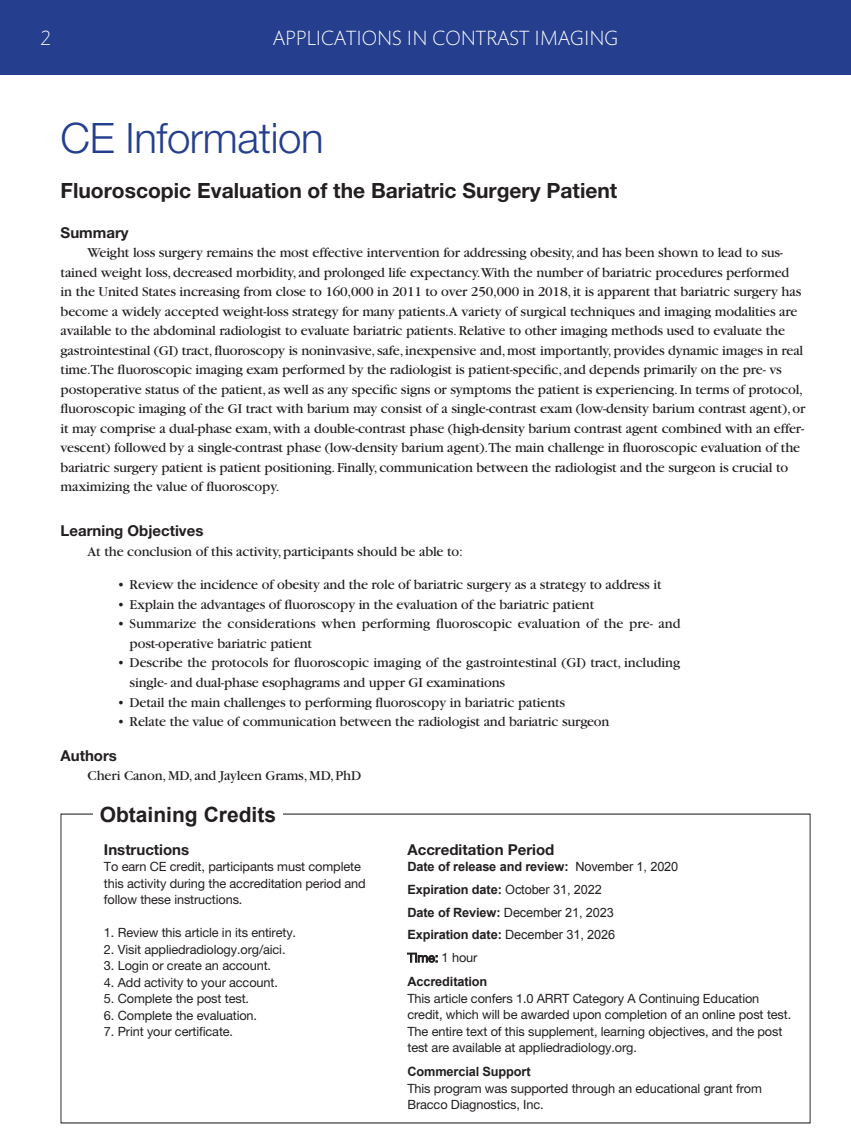
<style>
.page{position:relative;width:851px;height:1148px;background:#fff}
.page>*{position:absolute;margin:0;border:0;box-sizing:border-box;transform-origin:0 0}
.Bracco_title{font:300 42px "Helvetica Neue";letter-spacing:-.01em;color:#253f8e}
.CE-info-head{font:700 21px "Helvetica Neue";color:#231f20}
.t1{font:300 21px "Mundo Sans Pro";color:#fff}
.Article_title{font:700 21px "Arial";color:#231f20}
.sidebar_subhead{font:700 15px "Helvetica Neue";color:#231f20}
.Bracco_sideinfo{font:700 15px "Helvetica Neue";color:#231f20}
.sidebar_subhead-2{font:14.25px/19.5px "Garamond";letter-spacing:-.01em;color:#231f20}
.Bracco_body{font:14.25px/19.5px "Garamond";letter-spacing:-.01em;color:#231f20}
.Bracco_sideinfo-2{font:12.75px/16.5px "Helvetica Neue";letter-spacing:-.01em;color:#231f20}
.Bracco_sideinfo-3{font:700 12.75px/23px "Arial";letter-spacing:-.01em;color:#231f20}
.s1{font-weight:400}
.s2{font-family:"Helvetica Neue";font-weight:400}
.s3{font-family:"Arial";font-weight:700}
</style>
<div class="page">
<div style="left:0;top:0;width:850px;height:75px;background:#253f8e"></div>
<h2 class="t1" style="left:40px;top:26px;width:12px">2</h2>
<h2 class="t1" style="left:273px;top:26px;width:347px">APPLICATIONS IN CONTRAST IMAGING</h2>
<p class="Bracco_title" style="left:61px;top:112px;width:264px">CE Information</p>
<p class="CE-info-head" style="left:61px;top:177px;width:558px">Fluoroscopic Evaluation of the Bariatric Surgery Patient</p>
<p class="sidebar_subhead" style="left:61px;top:223px;width:70px">Summary</p>
<p class="sidebar_subhead-2" style="left:61px;top:243px;width:746px;text-indent:27px">Weight loss surgery remains the most effective intervention for addressing obesity, and has been shown to lead to sus&shy;tained weight loss, decreased morbidity, and prolonged life expectancy.With the number of bariatric procedures performed<br>in the United States increasing from close to 160,000 in 2011 to over 250,000 in 2018, it is apparent that bariatric surgery has become a widely accepted weight-loss strategy for many patients.A variety of surgical techniques and imaging modalities are available to the abdominal radiologist to evaluate bariatric patients. Relative to other imaging methods used to evaluate the gastrointestinal (GI) tract, fluoroscopy is noninvasive, safe, inexpensive and, most importantly, provides dynamic images in real time.The fluoroscopic imaging exam performed by the radiologist is patient-specific, and depends primarily on the pre- vs postoperative status of the patient, as well as any specific signs or symptoms the patient is experiencing. In terms of protocol, fluoroscopic imaging of the GI tract with barium may consist of a single-contrast exam (low-density barium contrast agent), or it may comprise a dual-phase exam, with a double-contrast phase (high-density barium contrast agent combined with an effer&shy;vescent) followed by a single-contrast phase (low-density barium agent).The main challenge in fluoroscopic evaluation of the bariatric surgery patient is patient positioning. Finally, communication between the radiologist and the surgeon is crucial to maximizing the value of fluoroscopy.</p>
<p class="sidebar_subhead" style="left:61px;top:521px;width:144px">Learning Objectives</p>
<p class="sidebar_subhead-2" style="left:88px;top:541px;width:377px">At the conclusion of this activity, participants should be able to:</p>
<p class="Bracco_body" style="left:118px;top:575px;width:545px">• Review the incidence of obesity and the role of bariatric surgery as a strategy to address it</p>
<p class="Bracco_body" style="left:118px;top:595px;width:478px">• Explain the advantages of fluoroscopy in the evaluation of the bariatric patient</p>
<p class="Bracco_body" style="left:130px;top:614px;width:552px;text-indent:-12px">• Summarize the considerations when performing fluoroscopic evaluation of the pre- and post-operative bariatric patient</p>
<p class="Bracco_body" style="left:130px;top:653px;width:552px;text-indent:-12px">• Describe the protocols for fluoroscopic imaging of the gastrointestinal (GI) tract, including single- and dual-phase esophagrams and upper GI examinations</p>
<p class="Bracco_body" style="left:118px;top:692px;width:449px">• Detail the main challenges to performing fluoroscopy in bariatric patients</p>
<p class="Bracco_body" style="left:118px;top:712px;width:493px">• Relate the value of communication between the radiologist and bariatric surgeon</p>
<p class="sidebar_subhead" style="left:61px;top:746px;width:58px">Authors</p>
<p class="sidebar_subhead-2" style="left:88px;top:766px;width:275px">Cheri Canon, MD, and Jayleen Grams, MD, PhD</p>
<p class="Article_title" style="left:100px;top:803px;width:178px">Obtaining Credits</p>
<p class="sidebar_subhead" style="left:104px;top:840px;width:87px">Instructions</p>
<p class="Bracco_sideinfo-2" style="left:104px;top:858px;width:263px">To earn CE credit, participants must complete this activity during the accreditation period and follow these instructions.</p>
<p class="Bracco_sideinfo-2" style="left:104px;top:924px;width:194px">1. Review this article in its entirety.</p>
<p class="Bracco_sideinfo-2" style="left:104px;top:941px;width:183px">2. Visit appliedradiology.org/aici.</p>
<p class="Bracco_sideinfo-2" style="left:104px;top:957px;width:169px">3. Login or create an account.</p>
<p class="Bracco_sideinfo-2" style="left:104px;top:974px;width:175px">4. Add activity to your account.</p>
<p class="Bracco_sideinfo-2" style="left:104px;top:990px;width:147px">5. Complete the post test.</p>
<p class="Bracco_sideinfo-2" style="left:104px;top:1007px;width:155px">6. Complete the evaluation.</p>
<p class="Bracco_sideinfo-2" style="left:104px;top:1023px;width:131px">7. Print your certificate.</p>
<p class="Bracco_sideinfo" style="left:407px;top:840px;width:148px">Accreditation Period</p>
<p class="Bracco_sideinfo-3" style="left:407px;top:855px;width:272px">Date of release and review: <span class="s1">November 1, 2020<br></span>Expiration date: <span class="s1">October 31, 2022<br></span>Date of Review: <span class="s1">December 21, 2023<br></span>Expiration date: <span class="s1">December 31, 2026<br></span><span class="s2">Time: 1 hour<br></span>Accreditation</p>
<p class="Bracco_sideinfo-2" style="left:407px;top:989px;width:385px">This article confers 1.0 ARRT Category A Continuing Education credit, which will be awarded upon completion of an online post test.<br>The entire text of this supplement, learning objectives, and the post test are available at appliedradiology.org.</p>
<p class="Bracco_sideinfo-2" style="left:407px;top:1063px;width:356px"><span class="s3">Commercial Support<br></span>This program was supported through an educational grant from<br>Bracco Diagnostics, Inc.</p>
</div>
